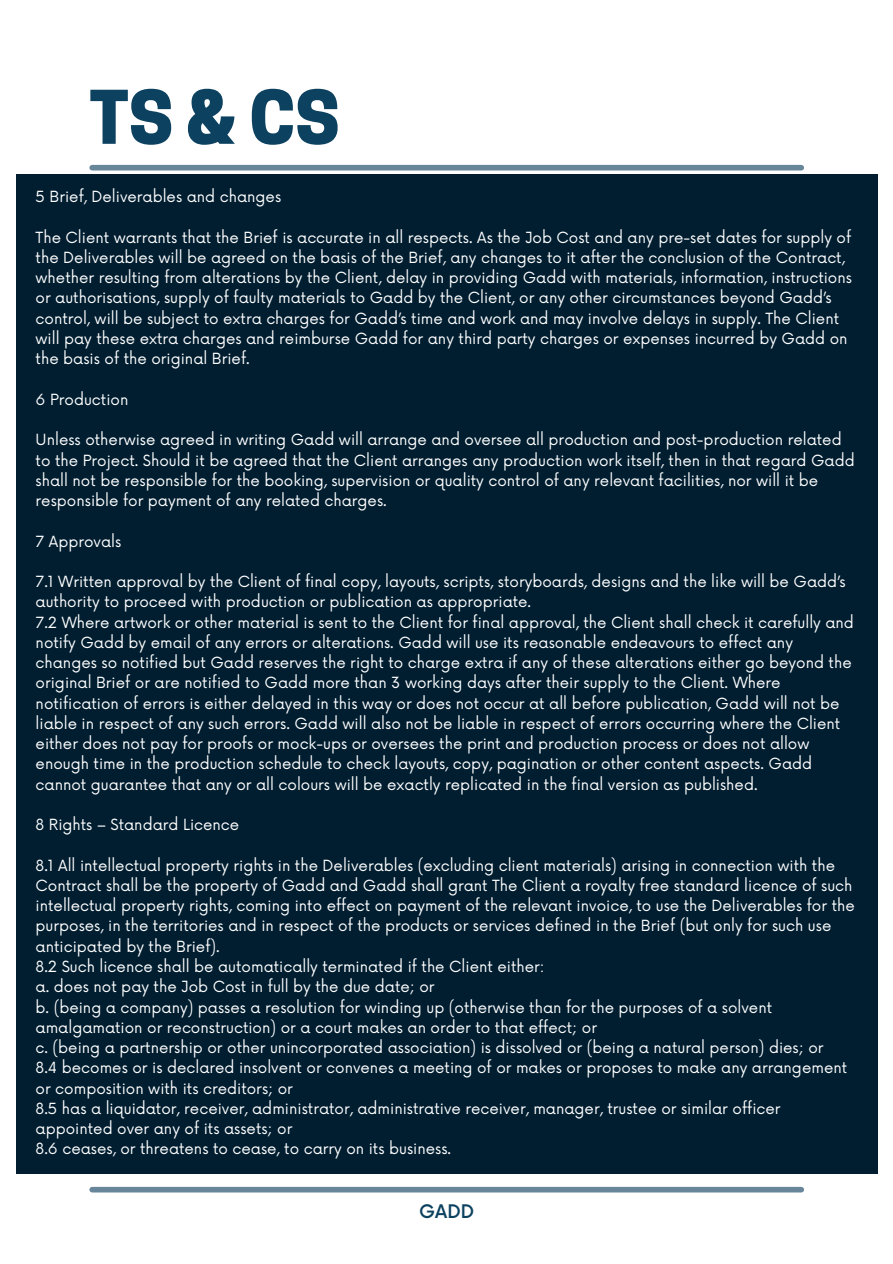
<style>
.page{position:relative;width:893px;height:1264px;background:#fff}
.page>*{position:absolute;margin:0;border:0;box-sizing:border-box;transform-origin:0 0}
.t1{font:800 69.3px "Cooper Hewitt";color:#0c4160}
.t2{font:500 18.3px "Now";color:#0c4160}
.t3{font:15px/20.2px "Now";color:#fff}
</style>
<div class="page">
<div style="left:92px;top:165px;width:709px;height:5px;background:#68869a"></div>
<div style="left:92px;top:1186px;width:709px;height:6px;background:#68869a"></div>
<div style="left:16px;top:174px;width:861px;height:1000px;background:#011e31"></div>
<p class="t1" style="left:89px;top:92px;width:252px">TS&amp;CS</p>
<p class="t3" style="left:36px;top:187px;width:247px">5 Brief, Deliverables and changes</p>
<p class="t3" style="left:36px;top:228px;width:817px">The Client warrants that the Brief is accurate in all respects. As the Job Cost and any pre-set dates for supply of the Deliverables will be agreed on the basis of the Brief, any changes to it after the conclusion of the Contract, whether resulting from alterations by the Client, delay in providing Gadd with materials, information, instructions or authorisations, supply of faulty materials to Gadd by the Client, or any other circumstances beyond Gadd’s control, will be subject to extra charges for Gadd’s time and work and may involve delays in supply. The Client will pay these extra charges and reimburse Gadd for any third party charges or expenses incurred by Gadd on the basis of the original Brief.</p>
<p class="t3" style="left:36px;top:390px;width:94px">6 Production</p>
<p class="t3" style="left:36px;top:430px;width:820px">Unless otherwise agreed in writing Gadd will arrange and oversee all production and post-production related to the Project. Should it be agreed that the Client arranges any production work itself, then in that regard Gadd shall not be responsible for the booking, supervision or quality control of any relevant facilities, nor will it be responsible for payment of any related charges.</p>
<p class="t3" style="left:36px;top:532px;width:87px">7 Approvals</p>
<p class="t3" style="left:36px;top:572px;width:811px">7.1 Written approval by the Client of final copy, layouts, scripts, storyboards, designs and the like will be Gadd’s authority to proceed with production or publication as appropriate.</p>
<p class="t3" style="left:36px;top:613px;width:819px">7.2 Where artwork or other material is sent to the Client for final approval, the Client shall check it carefully and notify Gadd by email of any errors or alterations. Gadd will use its reasonable endeavours to effect any changes so notified but Gadd reserves the right to charge extra if any of these alterations either go beyond the original Brief or are notified to Gadd more than 3 working days after their supply to the Client. Where notification of errors is either delayed in this way or does not occur at all before publication, Gadd will not be liable in respect of any such errors. Gadd will also not be liable in respect of errors occurring where the Client either does not pay for proofs or mock-ups or oversees the print and production process or does not allow enough time in the production schedule to check layouts, copy, pagination or other content aspects. Gadd cannot guarantee that any or all colours will be exactly replicated in the final version as published.</p>
<p class="t3" style="left:36px;top:815px;width:205px">8 Rights – Standard Licence</p>
<p class="t3" style="left:36px;top:856px;width:820px">8.1 All intellectual property rights in the Deliverables (excluding client materials) arising in connection with the Contract shall be the property of Gadd and Gadd shall grant The Client a royalty free standard licence of such intellectual property rights, coming into effect on payment of the relevant invoice, to use the Deliverables for the purposes, in the territories and in respect of the products or services defined in the Brief (but only for such use anticipated by the Brief).</p>
<p class="t3" style="left:36px;top:957px;width:510px">8.2 Such licence shall be automatically terminated if the Client either:</p>
<p class="t3" style="left:36px;top:977px;width:400px">a. does not pay the Job Cost in full by the due date; or</p>
<p class="t3" style="left:36px;top:997px;width:738px">b. (being a company) passes a resolution for winding up (otherwise than for the purposes of a solvent amalgamation or reconstruction) or a court makes an order to that effect; or</p>
<p class="t3" style="left:36px;top:1038px;width:789px">c. (being a partnership or other unincorporated association) is dissolved or (being a natural person) dies; or</p>
<p class="t3" style="left:36px;top:1058px;width:813px">8.4 becomes or is declared insolvent or convenes a meeting of or makes or proposes to make any arrangement or composition with its creditors; or</p>
<p class="t3" style="left:36px;top:1099px;width:746px">8.5 has a liquidator, receiver, administrator, administrative receiver, manager, trustee or similar officer appointed over any of its assets; or</p>
<p class="t3" style="left:36px;top:1139px;width:417px">8.6 ceases, or threatens to cease, to carry on its business.</p>
<p class="t2" style="left:419px;top:1201px;width:56px">GADD</p>
</div>
